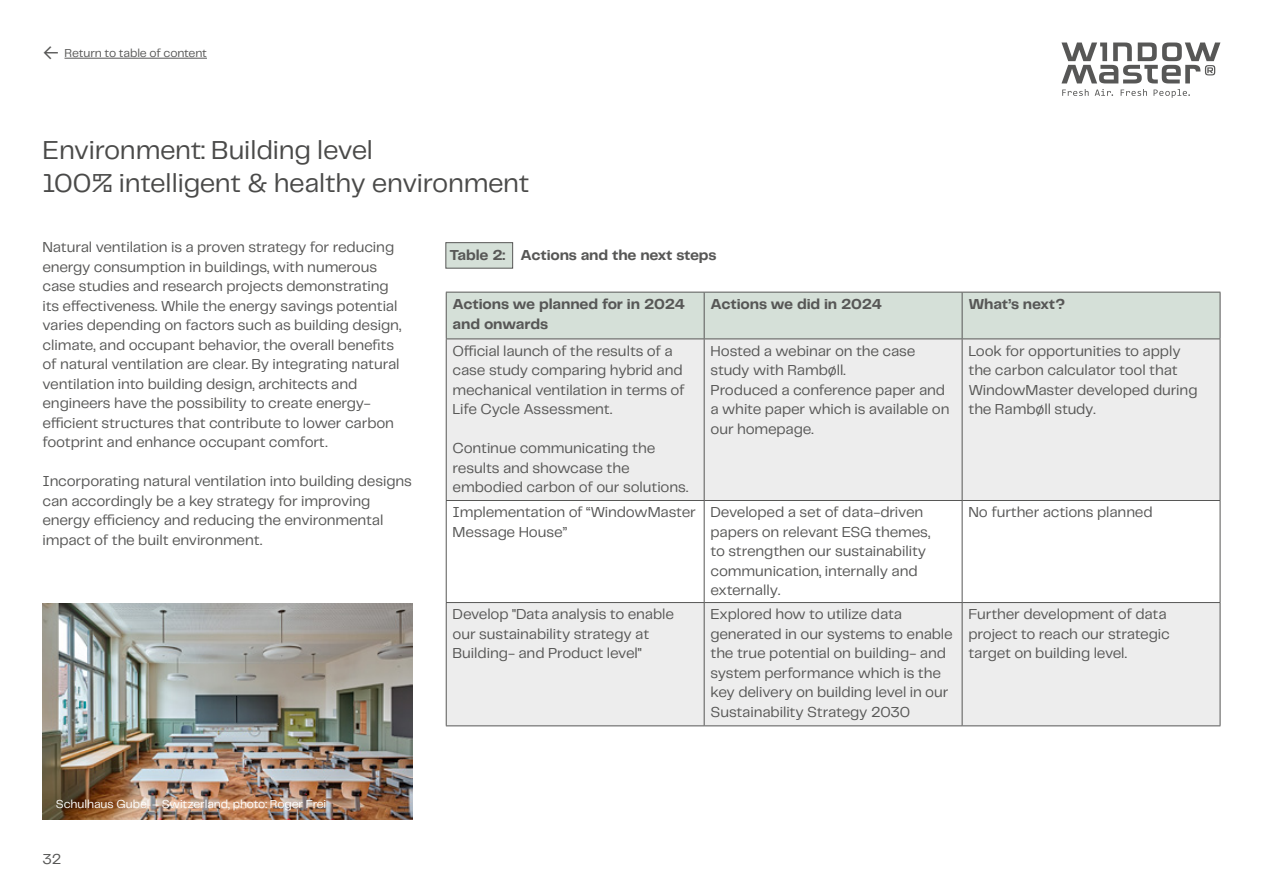
<style>
.page{position:relative;width:1263px;height:893px;background:#fff}
.page>*{position:absolute;margin:0;border:0;box-sizing:border-box;transform-origin:0 0}
.t1{font:27px/33px "Telegraf";letter-spacing:-.01em;color:#4a4a49}
.t2{font:15px/19.5px "Telegraf";letter-spacing:-.01em;color:#575756}
.t3{font:700 15px/19.5px "Telegraf";letter-spacing:-.01em;color:#575756}
.t4{font:12px "Telegraf";letter-spacing:-.01em;color:#fff}
.t5{font:12px "Telegraf";letter-spacing:-.01em;color:#575756}
.s1{font-size:21px}
</style>
<div class="page">
<svg style="left:1061px;top:43px;width:159px;height:40px"></svg>
<svg style="left:1062px;top:89px;width:26px;height:7px"></svg>
<svg style="left:1095px;top:89px;width:18px;height:7px"></svg>
<svg style="left:1121px;top:89px;width:26px;height:7px"></svg>
<svg style="left:1153px;top:89px;width:37px;height:9px"></svg>
<hr style="left:65px;top:58px;width:142px;height:1px;background:#575756">
<div style="left:447px;top:293px;width:773px;height:46px;background:#d5e0d8"></div>
<svg style="left:447px;top:340px;width:773px;height:385px;fill:#ededed"></svg>
<hr style="left:446px;top:292px;width:258px;height:1px;background:#575756">
<hr style="left:446px;top:292px;width:1px;height:47px;background:#575756">
<hr style="left:704px;top:292px;width:258px;height:1px;background:#575756">
<hr style="left:704px;top:292px;width:1px;height:47px;background:#575756">
<hr style="left:962px;top:292px;width:258px;height:1px;background:#575756">
<hr style="left:962px;top:292px;width:1px;height:47px;background:#575756">
<hr style="left:1220px;top:292px;width:1px;height:47px;background:#575756">
<hr style="left:446px;top:339px;width:258px;height:1px;background:#575756">
<hr style="left:446px;top:339px;width:1px;height:161px;background:#575756">
<hr style="left:704px;top:339px;width:258px;height:1px;background:#575756">
<hr style="left:704px;top:339px;width:1px;height:161px;background:#575756">
<hr style="left:962px;top:339px;width:258px;height:1px;background:#575756">
<hr style="left:962px;top:339px;width:1px;height:161px;background:#575756">
<hr style="left:1220px;top:339px;width:1px;height:161px;background:#575756">
<hr style="left:446px;top:500px;width:258px;height:1px;background:#575756">
<hr style="left:446px;top:501px;width:1px;height:101px;background:#575756">
<hr style="left:704px;top:500px;width:258px;height:1px;background:#575756">
<hr style="left:704px;top:501px;width:1px;height:101px;background:#575756">
<hr style="left:962px;top:500px;width:258px;height:1px;background:#575756">
<hr style="left:962px;top:501px;width:1px;height:101px;background:#575756">
<hr style="left:1220px;top:501px;width:1px;height:101px;background:#575756">
<hr style="left:446px;top:602px;width:258px;height:1px;background:#575756">
<hr style="left:446px;top:603px;width:1px;height:122px;background:#575756">
<hr style="left:704px;top:602px;width:258px;height:1px;background:#575756">
<hr style="left:704px;top:603px;width:1px;height:122px;background:#575756">
<hr style="left:962px;top:602px;width:258px;height:1px;background:#575756">
<hr style="left:962px;top:603px;width:1px;height:122px;background:#575756">
<hr style="left:1220px;top:603px;width:1px;height:122px;background:#575756">
<hr style="left:446px;top:725px;width:258px;height:1px;background:#575756">
<hr style="left:704px;top:725px;width:258px;height:1px;background:#575756">
<hr style="left:962px;top:725px;width:258px;height:1px;background:#575756">
<div style="left:445px;top:242px;width:68px;height:27px;background:#d5e0d8;border:1px solid #575756"></div>
<img style="left:43px;top:603px;width:369px;height:217px">
<p class="t5" style="left:43px;top:45px;width:166px"><span class="s1">←</span> Return to table of content</p>
<h1 class="t1" style="left:43px;top:133px;width:488px">Environment: Building level<br>100% intelligent &amp; healthy environment</h1>
<p class="t2" style="left:43px;top:237px;width:360px">Natural ventilation is a proven strategy for reducing energy consumption in buildings, with numerous case studies and research projects demonstrating its effectiveness. While the energy savings potential varies depending on factors such as building design, climate, and occupant behavior, the overall benefits of natural ventilation are clear. By integrating natural ventilation into building design, architects and engineers have the possibility to create energy&shy;efficient structures that contribute to lower carbon footprint and enhance occupant comfort.</p>
<p class="t2" style="left:43px;top:471px;width:371px">Incorporating natural ventilation into building designs can accordingly be a key strategy for improving energy efficiency and reducing the environmental impact of the built environment.</p>
<p class="t4" style="left:56px;top:796px;width:272px">Schulhaus Gubel – Switzerland, photo: Roger Frei</p>
<p class="t2" style="left:43px;top:849px;width:20px">32</p>
<p class="t3" style="left:450px;top:246px;width:269px">Table 2: Actions and the next steps</p>
<p class="t3" style="left:453px;top:294px;width:234px">Actions we planned for in 2024 and onwards</p>
<p class="t3" style="left:710px;top:294px;width:173px">Actions we did in 2024</p>
<p class="t3" style="left:968px;top:294px;width:98px">What’s next?</p>
<p class="t2" style="left:453px;top:341px;width:234px">Official launch of the results of a case study comparing hybrid and mechanical ventilation in terms of<br>Life Cycle Assessment.</p>
<p class="t2" style="left:453px;top:438px;width:237px">Continue communicating the results and showcase the embodied carbon of our solutions.</p>
<p class="t2" style="left:710px;top:341px;width:240px">Hosted a webinar on the case study with Rambøll.<br>Produced a conference paper and a white paper which is available on our homepage.</p>
<p class="t2" style="left:968px;top:341px;width:231px">Look for opportunities to apply the carbon calculator tool that<br>WindowMaster developed during the Rambøll study.</p>
<p class="t2" style="left:453px;top:502px;width:245px">Implementation of “WindowMaster<br>Message House”</p>
<p class="t2" style="left:710px;top:502px;width:221px">Developed a set of data-driven papers on relevant ESG themes, to strengthen our sustainability communication, internally and externally.</p>
<p class="t2" style="left:968px;top:502px;width:186px">No further actions planned</p>
<p class="t2" style="left:453px;top:604px;width:223px">Develop "Data analysis to enable our sustainability strategy at<br>Building- and Product level"</p>
<p class="t2" style="left:710px;top:604px;width:244px">Explored how to utilize data generated in our systems to enable the true potential on building- and system performance which is the key delivery on building level in our<br>Sustainability Strategy 2030</p>
<p class="t2" style="left:968px;top:604px;width:203px">Further development of data project to reach our strategic target on building level.</p>
</div>
